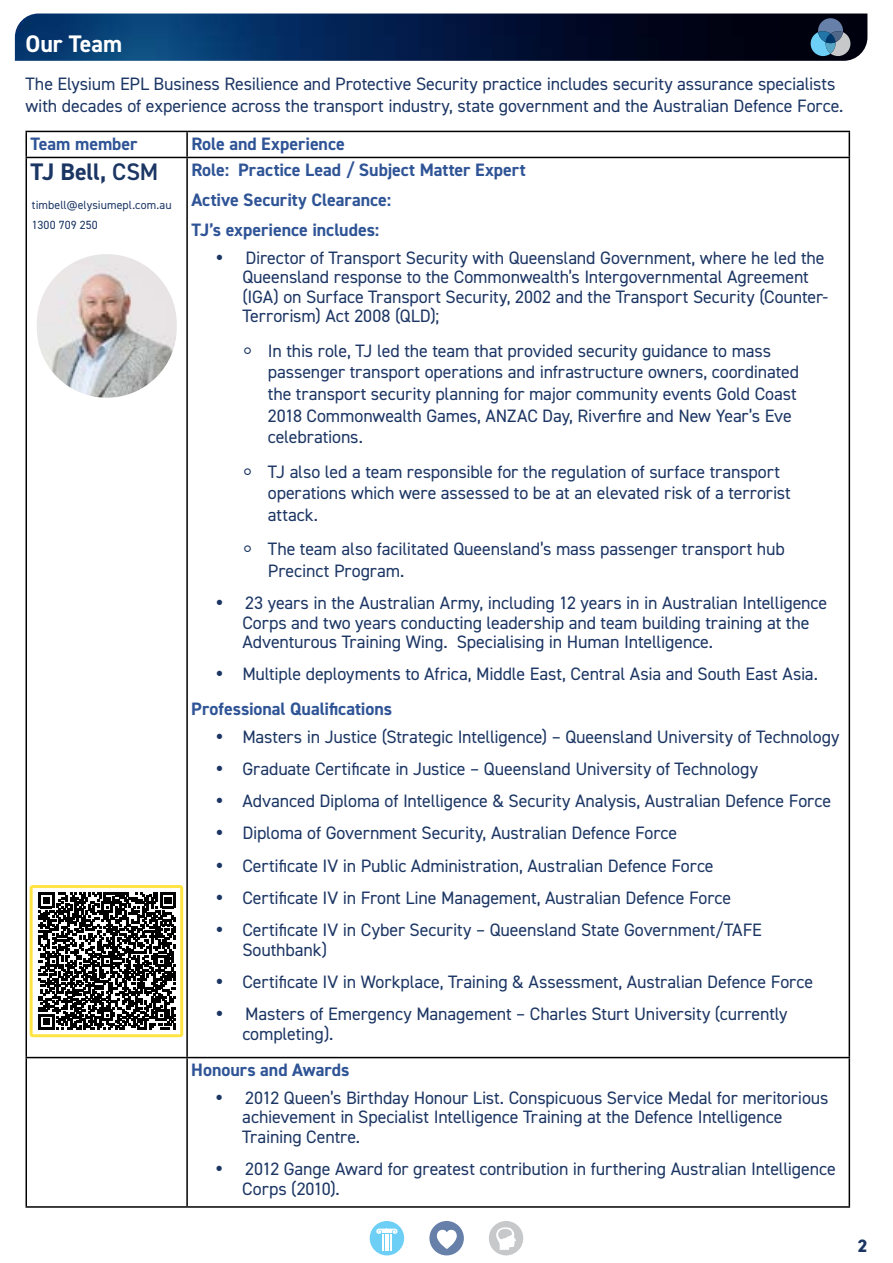
<style>
.page{position:relative;width:893px;height:1263px;background:#fff}
.page>*{position:absolute;margin:0;border:0;box-sizing:border-box;transform-origin:0 0}
.t1{font:700 24px "DIN2014";letter-spacing:-.01em;color:#1c3664}
.t2{font:700 24px "DIN2014";letter-spacing:-.005em;color:#fff}
.t3{font:18px/21.6px "DIN2014";letter-spacing:-.01em;color:#1c3664}
.t4{font:700 18px/30.2px "DIN2014";letter-spacing:-.005em;color:#2f5496}
.t5{font:800 18px "DIN2014";color:#1c3664}
.t6{font:11.85px/20.5px "DIN2014";letter-spacing:.005em;color:#1c3664}
.s1{font-weight:600}
.s2{font-family:"Noto Sans"}
</style>
<div class="page">
<img style="left:15px;top:14px;width:852px;height:47px">
<svg style="left:39px;top:892px;width:137px;height:138px"></svg>
<div style="left:30px;top:885px;width:153px;height:152px;border:3px solid #ffe443;border-radius:2px"></div>
<img style="left:37px;top:254px;width:140px;height:144px;border-radius:70px">
<hr style="left:26px;top:131px;width:161px;height:1px;background:#000">
<svg style="left:26px;top:132px;width:1px;height:25px"></svg>
<hr style="left:187px;top:131px;width:663px;height:1px;background:#000">
<hr style="left:186px;top:132px;width:2px;height:25px;background:#000">
<svg style="left:849px;top:132px;width:1px;height:25px"></svg>
<hr style="left:26px;top:157px;width:161px;height:1px;background:#000">
<hr style="left:26px;top:158px;width:1px;height:899px;background:#000">
<hr style="left:187px;top:157px;width:663px;height:1px;background:#000">
<hr style="left:186px;top:158px;width:2px;height:899px;background:#000">
<hr style="left:849px;top:158px;width:1px;height:899px;background:#000">
<hr style="left:26px;top:1057px;width:161px;height:1px;background:#000">
<hr style="left:26px;top:1058px;width:1px;height:148px;background:#000">
<hr style="left:187px;top:1057px;width:663px;height:1px;background:#000">
<hr style="left:186px;top:1058px;width:2px;height:148px;background:#000">
<hr style="left:849px;top:1058px;width:1px;height:148px;background:#000">
<hr style="left:26px;top:1206px;width:161px;height:2px;background:#000">
<hr style="left:187px;top:1206px;width:663px;height:2px;background:#000">
<div style="left:429px;top:1221px;width:35px;height:34px;background:#6680a9;border-radius:50%"></div>
<svg style="left:437px;top:1230px;width:20px;height:19px"></svg>
<svg style="left:370px;top:1221px;width:35px;height:34px"></svg>
<svg style="left:489px;top:1221px;width:34px;height:34px"></svg>
<svg style="left:811px;top:18px;width:39px;height:38px"></svg>
<h1 class="t2" style="left:26px;top:27px;width:98px">Our Team</h1>
<p class="t3" style="left:26px;top:73px;width:819px">The Elysium EPL Business Resilience and Protective Security practice includes security assurance specialists with decades of experience across the transport industry, state government and the Australian Defence Force.</p>
<p class="t4" style="left:31px;top:128px;width:108px">Team member</p>
<p class="t4" style="left:191px;top:128px;width:155px">Role and Experience</p>
<h1 class="t1" style="left:31px;top:156px;width:129px">TJ Bell, <span class="s1">CSM</span></h1>
<p class="t4" style="left:191px;top:154px;width:336px">Role: Practice Lead / Subject Matter Expert<br>Active Security Clearance:<br>TJ’s experience includes:</p>
<p class="t3" style="left:242px;top:248px;width:587px;line-height:19.5px">Director of Transport Security with Queensland Government, where he led the Queensland response to the Commonwealth’s Intergovernmental Agreement (IGA) on Surface Transport Security, 2002 and the Transport Security (Counter-Terrorism) Act 2008 (QLD);</p>
<p class="t3" style="left:268px;top:339px;width:533px;text-indent:-26px"><span class="s2">⸰</span> In this role, TJ led the team that provided security guidance to mass passenger transport operations and infrastructure owners, coordinated the transport security planning for major community events Gold Coast 2018 Commonwealth Games, ANZAC Day, Riverfire and New Year’s Eve celebrations.</p>
<p class="t3" style="left:268px;top:460px;width:525px;text-indent:-26px"><span class="s2">⸰</span> TJ also led a team responsible for the regulation of surface transport operations which were assessed to be at an elevated risk of a terrorist attack.</p>
<p class="t3" style="left:268px;top:538px;width:518px;text-indent:-26px"><span class="s2">⸰</span> The team also facilitated Queensland’s mass passenger transport hub<br>Precinct Program.</p>
<p class="t3" style="left:242px;top:593px;width:586px;line-height:19.5px">23 years in the Australian Army, including 12 years in in Australian Intelligence<br>Corps and two years conducting leadership and team building training at the<br>Adventurous Training Wing. Specialising in Human Intelligence.</p>
<p class="t3" style="left:242px;top:663px;width:577px">Multiple deployments to Africa, Middle East, Central Asia and South East Asia.</p>
<p class="t4" style="left:191px;top:693px;width:202px">Professional Qualifications</p>
<p class="t3" style="left:242px;top:720px;width:599px;line-height:32.2px">Masters in Justice (Strategic Intelligence) – Queensland University of Technology Graduate Certificate in Justice – Queensland University of Technology<br>Advanced Diploma of Intelligence &amp; Security Analysis, Australian Defence Force Diploma of Government Security, Australian Defence Force<br>Certificate IV in Public Administration, Australian Defence Force<br>Certificate IV in Front Line Management, Australian Defence Force<br>Certificate IV in Cyber Security – Queensland State Government/TAFE</p>
<p class="t3" style="left:242px;top:933px;width:572px;line-height:32.2px">Southbank)<br>Certificate IV in Workplace, Training &amp; Assessment, Australian Defence Force<br>Masters of Emergency Management – Charles Sturt University (currently</p>
<p class="t3" style="left:242px;top:1022px;width:93px">completing).</p>
<p class="t4" style="left:191px;top:1054px;width:160px">Honours and Awards</p>
<p class="t3" style="left:242px;top:1087px;width:588px;line-height:19.5px">2012 Queen’s Birthday Honour List. Conspicuous Service Medal for meritorious achievement in Specialist Intelligence Training at the Defence Intelligence<br>Training Centre.</p>
<p class="t3" style="left:242px;top:1159px;width:595px;line-height:19.5px">2012 Gange Award for greatest contribution in furthering Australian Intelligence<br>Corps (2010).</p>
<p class="t6" style="left:32px;top:194px;width:141px">timbell@elysiumepl.com.au<br>1300 709 250</p>
<p class="t5" style="left:857px;top:1233px;width:12px">2</p>
</div>
